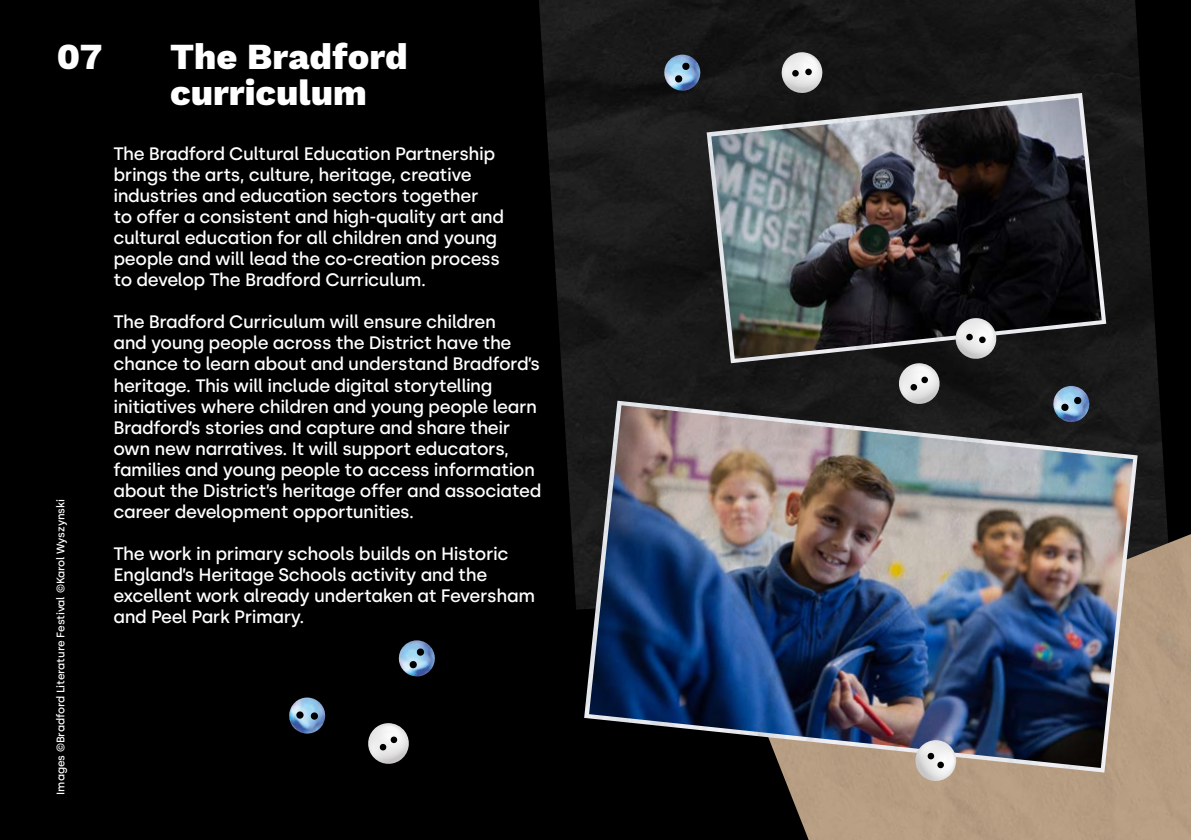
<style>
.page{position:relative;width:1191px;height:840px;background:#fff}
.page>*{position:absolute;margin:0;border:0;box-sizing:border-box;transform-origin:0 0}
.t1{font:800 36px/36px "Work Sans";color:#fff}
.t2{font:500 18px/21px "Silka";letter-spacing:-.02em;color:#fff}
.t3{font:500 11px "Silka";letter-spacing:-.01em;color:#fff}
</style>
<div class="page">
<div style="left:0;top:0;width:1191px;height:839px;background:#000"></div>
<img style="left:539px;top:0;width:631px;height:609px">
<img style="left:706px;top:93px;width:400px;height:270px">
<img style="left:711px;top:98px;width:390px;height:260px">
<img style="left:756px;top:534px;width:435px;height:305px">
<img style="left:584px;top:400px;width:553px;height:372px">
<img style="left:589px;top:405px;width:544px;height:362px">
<img style="left:896px;top:363px;width:46px;height:43px">
<svg style="left:910px;top:376px;width:18px;height:15px"></svg>
<img style="left:365px;top:722px;width:46px;height:44px">
<svg style="left:379px;top:735px;width:19px;height:15px"></svg>
<img style="left:913px;top:739px;width:45px;height:43px">
<svg style="left:927px;top:752px;width:17px;height:16px"></svg>
<img style="left:780px;top:52px;width:43px;height:42px">
<div style="left:792px;top:70px;width:7px;height:7px;background:#000;border-radius:50%"></div>
<div style="left:805px;top:68px;width:7px;height:7px;background:#000;border-radius:50%"></div>
<img style="left:953px;top:318px;width:45px;height:42px">
<div style="left:966px;top:333px;width:7px;height:7px;background:#000;border-radius:50%"></div>
<svg style="left:978px;top:336px;width:8px;height:7px"></svg>
<img style="left:1050px;top:385px;width:41px;height:39px">
<svg style="left:1060px;top:396px;width:21px;height:15px"></svg>
<img style="left:661px;top:55px;width:42px;height:38px">
<svg style="left:674px;top:62px;width:16px;height:21px"></svg>
<img style="left:396px;top:640px;width:41px;height:38px">
<svg style="left:409px;top:647px;width:15px;height:21px"></svg>
<img style="left:288px;top:697px;width:38px;height:36px">
<div style="left:296px;top:711px;width:8px;height:7px;background:#000;border-radius:50%"></div>
<div style="left:311px;top:712px;width:7px;height:7px;background:#000;border-radius:50%"></div>
<h1 class="t1" style="left:57px;top:41px;width:47px">07</h1>
<h1 class="t1" style="left:170px;top:41px;width:239px">The Bradford curriculum</h1>
<p class="t3" style="left:54px;top:794px;width:297px;rotate:-90deg">Images ©Bradford Literature Festival ©Karol Wyszynski</p>
<p class="t2" style="left:113px;top:143px;width:392px">The Bradford Cultural Education Partnership brings the arts, culture, heritage, creative industries and education sectors together<br>to offer a consistent and high-quality art and cultural education for all children and young people and will lead the co-creation process to develop The Bradford Curriculum.</p>
<p class="t2" style="left:113px;top:311px;width:429px">The Bradford Curriculum will ensure children<br>and young people across the District have the chance to learn about and understand Bradford’s heritage. This will include digital storytelling initiatives where children and young people learn Bradford’s stories and capture and share their own new narratives. It will support educators, families and young people to access information about the District’s heritage offer and associated career development opportunities.</p>
<p class="t2" style="left:113px;top:542px;width:423px">The work in primary schools builds on Historic England’s Heritage Schools activity and the excellent work already undertaken at Feversham and Peel Park Primary.</p>
</div>
